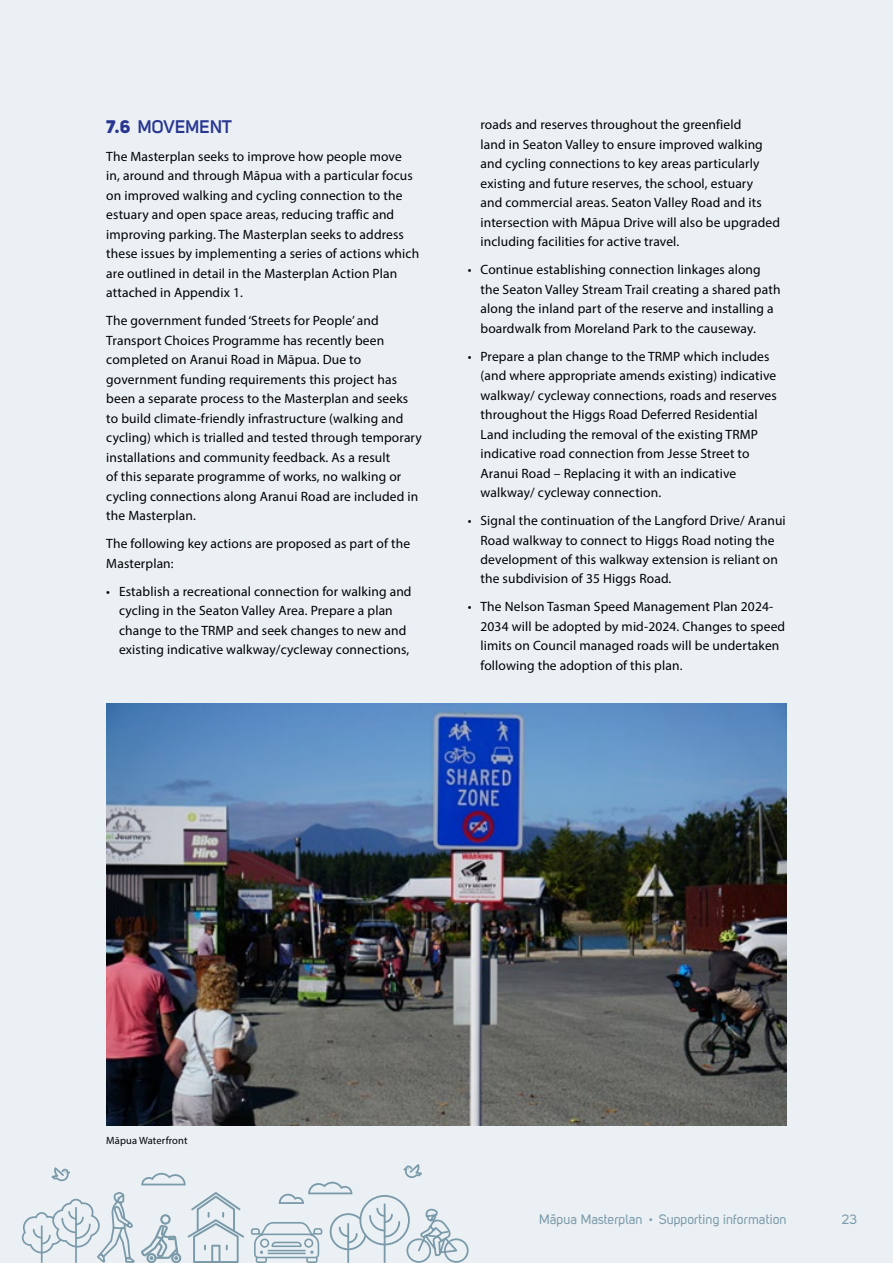
<style>
.page{position:relative;width:893px;height:1263px;background:#eaf0f4}
.page>*{position:absolute;margin:0;border:0;box-sizing:border-box;transform-origin:0 0}
.t1{font:700 18px "Uni Sans Semi";letter-spacing:-.01em;color:#283691}
.t2{font:13.5px/19.5px "Myriad Pro";letter-spacing:.01em;color:#000}
.t3{font:13.5px "Uni Sans Regular";color:#7b9aa9}
.t4{font:10.5px "Myriad Pro";letter-spacing:.01em;color:#000}
.s1{font-family:"Uni Sans Heavy CAPS";font-weight:400}
.s2{font-family:"Averta"}
</style>
<div class="page">
<img style="left:107px;top:704px;width:680px;height:421px">
<svg style="left:188px;top:1192px;width:56px;height:71px"></svg>
<svg style="left:51px;top:1168px;width:19px;height:14px"></svg>
<svg style="left:22px;top:1192px;width:159px;height:71px"></svg>
<svg style="left:251px;top:1165px;width:218px;height:98px"></svg>
<svg style="left:141px;top:1173px;width:45px;height:12px"></svg>
<h1 class="t1" style="left:106px;top:116px;width:127px"><span class="s1">7.6</span> MOVEMENT</h1>
<p class="t2" style="left:106px;top:146px;width:314px">The Masterplan seeks to improve how people move<br>in, around and through Māpua with a particular focus on improved walking and cycling connection to the estuary and open space areas, reducing traffic and improving parking. The Masterplan seeks to address these issues by implementing a series of actions which are outlined in detail in the Masterplan Action Plan attached in Appendix 1.</p>
<p class="t2" style="left:106px;top:311px;width:317px">The government funded ‘Streets for People’ and Transport Choices Programme has recently been completed on Aranui Road in Māpua. Due to government funding requirements this project has been a separate process to the Masterplan and seeks to build climate-friendly infrastructure (walking and cycling) which is trialled and tested through temporary installations and community feedback. As a result<br>of this separate programme of works, no walking or cycling connections along Aranui Road are included in the Masterplan.</p>
<p class="t2" style="left:106px;top:534px;width:305px">The following key actions are proposed as part of the<br>Masterplan:</p>
<p class="t2" style="left:119px;top:581px;width:294px;text-indent:-13px">• Establish a recreational connection for walking and cycling in the Seaton Valley Area. Prepare a plan change to the TRMP and seek changes to new and existing indicative walkway/cycleway connections,</p>
<p class="t2" style="left:480px;top:115px;width:301px">roads and reserves throughout the greenfield<br>land in Seaton Valley to ensure improved walking and cycling connections to key areas particularly existing and future reserves, the school, estuary<br>and commercial areas. Seaton Valley Road and its intersection with Māpua Drive will also be upgraded including facilities for active travel.</p>
<p class="t2" style="left:480px;top:260px;width:301px;text-indent:-13px">• Continue establishing connection linkages along the Seaton Valley Stream Trail creating a shared path along the inland part of the reserve and installing a boardwalk from Moreland Park to the causeway.</p>
<p class="t2" style="left:480px;top:346px;width:298px;text-indent:-13px">• Prepare a plan change to the TRMP which includes (and where appropriate amends existing) indicative walkway/ cycleway connections, roads and reserves throughout the Higgs Road Deferred Residential Land including the removal of the existing TRMP indicative road connection from Jesse Street to Aranui Road – Replacing it with an indicative walkway/ cycleway connection.</p>
<p class="t2" style="left:480px;top:510px;width:307px;text-indent:-13px">• Signal the continuation of the Langford Drive/ Aranui Road walkway to connect to Higgs Road noting the development of this walkway extension is reliant on the subdivision of 35 Higgs Road.</p>
<p class="t2" style="left:480px;top:597px;width:306px;text-indent:-13px">• The Nelson Tasman Speed Management Plan 2024- 2034 will be adopted by mid-2024. Changes to speed limits on Council managed roads will be undertaken following the adoption of this plan.</p>
<p class="t4" style="left:106px;top:1134px;width:83px">Māpua Waterfront</p>
<p class="t3" style="left:551px;top:1212px;width:237px">-pua Masterplan <span class="s2">•</span> Supporting information</p>
<p class="t3" style="left:539px;top:1212px;width:19px">Ma</p>
<p class="t3" style="left:842px;top:1212px;width:17px">23</p>
</div>
